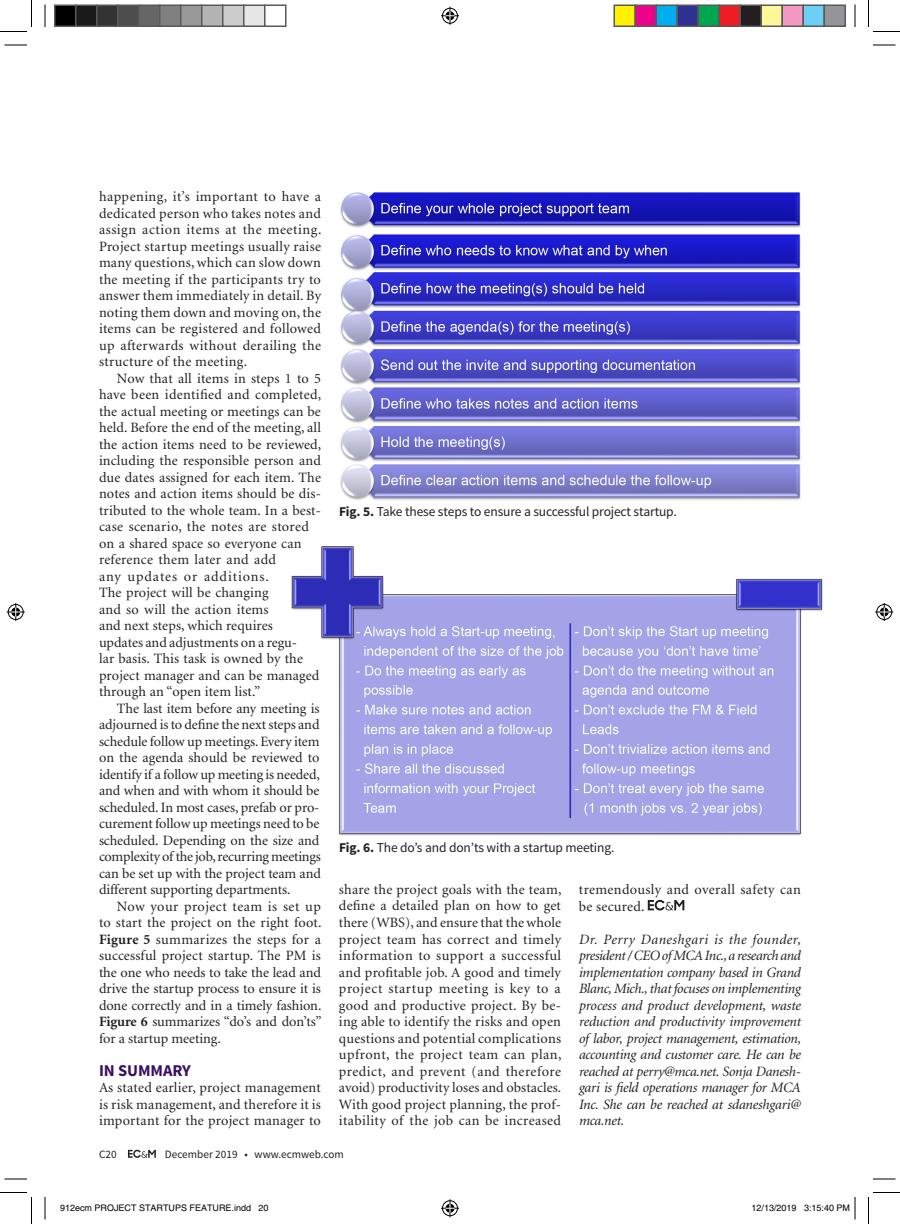
<style>
.page{position:relative;width:900px;height:1224px;background:#fff}
.page>*{position:absolute;margin:0;border:0;box-sizing:border-box;transform-origin:0 0}
.t1{font:700 16.5px "Source Sans Pro";letter-spacing:-.005em;color:#3b0e62}
.t2{font:14.25px/16.5px "Minion";letter-spacing:.01em;color:#231f20;text-align:justify}
.t3{font:italic 14.25px/16.5px "Minion";letter-spacing:-.015em;color:#231f20;text-align:justify}
.t4{font:13.5px "Source Sans Pro";letter-spacing:-.01em;color:#231f20}
.t5{font:11.25px "Source Sans Pro";color:#231f20}
.t6{font:9px "Helvetica";color:#000}
.s1{font-weight:700}
</style>
<div class="page">
<svg style="left:128px;top:1150px;width:28px;height:8px"></svg>
<img style="left:291px;top:546px;width:532px;height:290px">
<svg style="left:648px;top:900px;width:36px;height:10px"></svg>
<img style="left:340px;top:192px;width:461px;height:308px">
<svg style="left:4px;top:45px;width:23px;height:1px"></svg>
<svg style="left:873px;top:45px;width:23px;height:1px"></svg>
<svg style="left:4px;top:1179px;width:23px;height:1px"></svg>
<svg style="left:873px;top:1179px;width:23px;height:1px"></svg>
<svg style="left:45px;top:4px;width:1px;height:23px"></svg>
<svg style="left:45px;top:1197px;width:1px;height:23px"></svg>
<svg style="left:855px;top:4px;width:1px;height:23px"></svg>
<svg style="left:0;top:0;width:32px;height:32px"></svg>
<svg style="left:0;top:1192px;width:32px;height:32px"></svg>
<svg style="left:868px;top:0;width:32px;height:32px"></svg>
<svg style="left:868px;top:1192px;width:32px;height:32px"></svg>
<svg style="left:441px;top:7px;width:18px;height:18px"></svg>
<svg style="left:441px;top:1199px;width:18px;height:18px"></svg>
<svg style="left:7px;top:603px;width:18px;height:18px"></svg>
<svg style="left:875px;top:603px;width:18px;height:18px"></svg>
<div style="left:55px;top:5px;width:21px;height:21px;background:#000"></div>
<div style="left:54px;top:4px;width:22px;height:23px;border:2px solid #595959"></div>
<div style="left:76px;top:5px;width:21px;height:21px;background:#1a1a1a"></div>
<div style="left:75px;top:4px;width:23px;height:23px;border:2px solid #595959"></div>
<div style="left:97px;top:5px;width:21px;height:21px;background:#333"></div>
<div style="left:96px;top:4px;width:22px;height:23px;border:2px solid #595959"></div>
<div style="left:118px;top:5px;width:21px;height:21px;background:#4d4d4d"></div>
<div style="left:117px;top:4px;width:23px;height:23px;border:2px solid #595959"></div>
<div style="left:139px;top:5px;width:21px;height:21px;background:#666"></div>
<div style="left:138px;top:4px;width:22px;height:23px;border:2px solid #595959"></div>
<div style="left:160px;top:5px;width:21px;height:21px;background:#808080"></div>
<div style="left:159px;top:4px;width:23px;height:23px;border:2px solid #595959"></div>
<div style="left:181px;top:5px;width:21px;height:21px;background:#999"></div>
<div style="left:180px;top:4px;width:22px;height:23px;border:2px solid #595959"></div>
<div style="left:202px;top:5px;width:21px;height:21px;background:#b3b3b3"></div>
<div style="left:201px;top:4px;width:23px;height:23px;border:2px solid #595959"></div>
<div style="left:223px;top:5px;width:21px;height:21px;background:#ccc"></div>
<div style="left:222px;top:4px;width:22px;height:23px;border:2px solid #595959"></div>
<div style="left:244px;top:5px;width:21px;height:21px;background:#e6e6e6"></div>
<div style="left:243px;top:4px;width:23px;height:23px;border:2px solid #595959"></div>
<div style="left:264px;top:4px;width:22px;height:23px;border:2px solid #595959"></div>
<div style="left:614px;top:5px;width:21px;height:21px;background:#fff101"></div>
<div style="left:614px;top:4px;width:22px;height:23px;border:2px solid #595959"></div>
<div style="left:635px;top:5px;width:21px;height:21px;background:#ed028c"></div>
<div style="left:634px;top:4px;width:23px;height:23px;border:2px solid #595959"></div>
<div style="left:656px;top:5px;width:21px;height:21px;background:#00aeef"></div>
<div style="left:656px;top:4px;width:22px;height:23px;border:2px solid #595959"></div>
<div style="left:677px;top:5px;width:21px;height:21px;background:#2e3092"></div>
<div style="left:676px;top:4px;width:23px;height:23px;border:2px solid #595959"></div>
<div style="left:698px;top:5px;width:21px;height:21px;background:#00a54f"></div>
<div style="left:698px;top:4px;width:22px;height:23px;border:2px solid #595959"></div>
<div style="left:719px;top:5px;width:21px;height:21px;background:#ee1d23"></div>
<div style="left:718px;top:4px;width:23px;height:23px;border:2px solid #595959"></div>
<div style="left:740px;top:5px;width:21px;height:21px;background:#231f20"></div>
<div style="left:740px;top:4px;width:22px;height:23px;border:2px solid #595959"></div>
<div style="left:761px;top:5px;width:21px;height:21px;background:#fff79a"></div>
<div style="left:760px;top:4px;width:23px;height:23px;border:2px solid #595959"></div>
<div style="left:782px;top:5px;width:21px;height:21px;background:#f499c2"></div>
<div style="left:782px;top:4px;width:22px;height:23px;border:2px solid #595959"></div>
<div style="left:803px;top:5px;width:21px;height:21px;background:#6bcff6"></div>
<div style="left:802px;top:4px;width:23px;height:23px;border:2px solid #595959"></div>
<div style="left:824px;top:5px;width:21px;height:21px;background:#939598"></div>
<div style="left:824px;top:4px;width:22px;height:23px;border:2px solid #595959"></div>
<svg style="left:854px;top:1197px;width:2px;height:23px"></svg>
<p class="t2" style="left:99px;top:189px;width:224px">happening, it’s important to have a dedicated person who takes notes and assign action items at the meeting.<br>Project startup meetings usually raise many questions, which can slow down the meeting if the participants try to answer them immediately in detail. By noting them down and moving on, the items can be registered and followed up afterwards without derailing the structure of the meeting.</p>
<p class="t2" style="left:99px;top:370px;width:224px;text-align:left;text-indent:18px">Now that all items in steps 1 to 5 have been identified and completed, the actual meeting or meetings can be held. Before the end of the meeting, all the action items need to be reviewed, including the responsible person and due dates assigned for each item. The notes and action items should be dis&shy;tributed to the whole team. In a best&shy;case scenario, the notes are stored on a shared space so everyone can reference them later and add<br>any updates or additions.<br>The project will be changing<br>and so will the action items<br>and next steps, which requires<br>updates and adjustments on a regu-<br>lar basis. This task is owned by the project manager and can be managed through an “open item list.”</p>
<p class="t2" style="left:99px;top:700px;width:224px;text-indent:18px">The last item before any meeting is adjourned is to define the next steps and schedule follow up meetings. Every item on the agenda should be reviewed to identify if a follow up meeting is needed, and when and with whom it should be scheduled. In most cases, prefab or pro&shy;curement follow up meetings need to be scheduled. Depending on the size and complexity of the job, recurring meetings can be set up with the project team and different supporting departments.</p>
<p class="t2" style="left:99px;top:898px;width:224px;text-indent:18px">Now your project team is set up to start the project on the right foot.<br><span class="s1">Figure 5</span> summarizes the steps for a successful project startup. The PM is the one who needs to take the lead and drive the startup process to ensure it is done correctly and in a timely fashion.<br><span class="s1">Figure 6</span> summarizes “do’s and don’ts” for a startup meeting.</p>
<p class="t1" style="left:99px;top:1059px;width:93px">IN SUMMARY</p>
<p class="t2" style="left:99px;top:1080px;width:224px">As stated earlier, project management is risk management, and therefore it is important for the project manager to</p>
<p class="t4" style="left:339px;top:503px;width:339px"><span class="s1">Fig. 5.</span> Take these steps to ensure a successful project startup.</p>
<p class="t4" style="left:339px;top:839px;width:277px"><span class="s1">Fig. 6.</span> The do’s and don’ts with a startup meeting.</p>
<p class="t2" style="left:339px;top:882px;width:224px">share the project goals with the team, define a detailed plan on how to get there (WBS), and ensure that the whole project team has correct and timely information to support a successful and profitable job. A good and timely project startup meeting is key to a good and productive project. By be&shy;ing able to identify the risks and open questions and potential complications upfront, the project team can plan, predict, and prevent (and therefore avoid) productivity loses and obstacles.<br>With good project planning, the prof&shy;itability of the job can be increased</p>
<p class="t2" style="left:579px;top:882px;width:223px">tremendously and overall safety can be secured.</p>
<p class="t3" style="left:579px;top:931px;width:224px">Dr. Perry Daneshgari is the founder, president / CEO of MCA Inc., a research and implementation company based in Grand Blanc, Mich., that focuses on implementing process and product development, waste reduction and productivity improvement of labor, project management, estimation, accounting and customer care. He can be reached at perry@mca.net. Sonja Danesh&shy;gari is field operations manager for MCA Inc. She can be reached at sdaneshgari@ mca.net.</p>
<p class="t5" style="left:99px;top:1147px;width:19px">C20</p>
<p class="t5" style="left:165px;top:1147px;width:181px">December 2019 • www.ecmweb.com</p>
<p class="t6" style="left:60px;top:1202px;width:210px">912ecm PROJECT STARTUPS FEATURE.indd 20</p>
<p class="t6" style="left:752px;top:1202px;width:100px">12/13/2019 3:15:40 PM</p>
</div>
